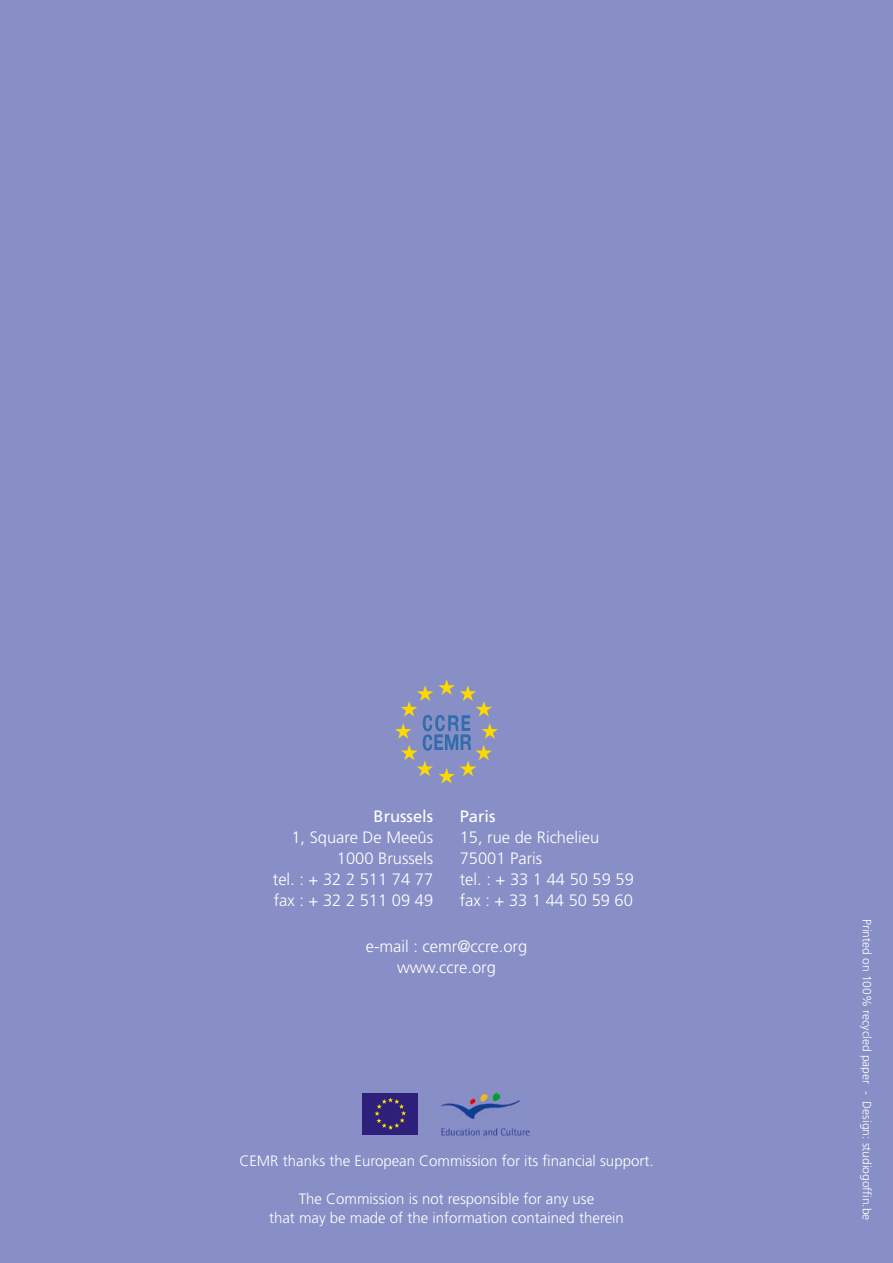
<style>
.page{position:relative;width:893px;height:1263px;background:#888fc6}
.page>*{position:absolute;margin:0;border:0;box-sizing:border-box;transform-origin:0 0}
.t1{font:300 16.5px/21px "Frutiger LT Std";color:#fff;text-align:center}
.t2{font:16.5px "Frutiger LT Std";color:#fff}
.t3{font:300 15px/18.8px "Frutiger LT Std";color:#fff;text-align:center}
.t4{font:300 12px "Frutiger LT Std";color:#fff}
</style>
<div class="page">
<svg style="left:395px;top:679px;width:103px;height:104px;background:#8c93b1"></svg>
<img style="left:442px;top:1092px;width:88px;height:46px">
<div style="left:363px;top:1093px;width:55px;height:41px;background:#2e207a"></div>
<svg style="left:375px;top:1097px;width:31px;height:33px"></svg>
<p class="t2" style="left:374px;top:807px;width:61px">Brussels</p>
<p class="t1" style="left:273px;top:827px;width:162px;text-align:right">1, Square De Meeûs<br>1000 Brussels<br>tel. : + 32 2 511 74 77 fax : + 32 2 511 09 49</p>
<p class="t2" style="left:460px;top:807px;width:37px">Paris</p>
<p class="t1" style="left:460px;top:827px;width:176px;text-align:left">15, rue de Richelieu<br>75001 Paris<br>tel. : + 33 1 44 50 59 59 fax : + 33 1 44 50 59 60</p>
<p class="t1" style="left:366px;top:936px;width:163px">e-mail : cemr@ccre.org www.ccre.org</p>
<p class="t3" style="left:239px;top:1152px;width:416px">CEMR thanks the European Commission for its financial support.</p>
<p class="t3" style="left:269px;top:1189px;width:356px">The Commission is not responsible for any use<br>that may be made of the information contained therein</p>
<p class="t4" style="left:874px;top:919px;width:303px;rotate:90deg">Printed on 100% recycled paper - Design: studiogoffin.be</p>
</div>
